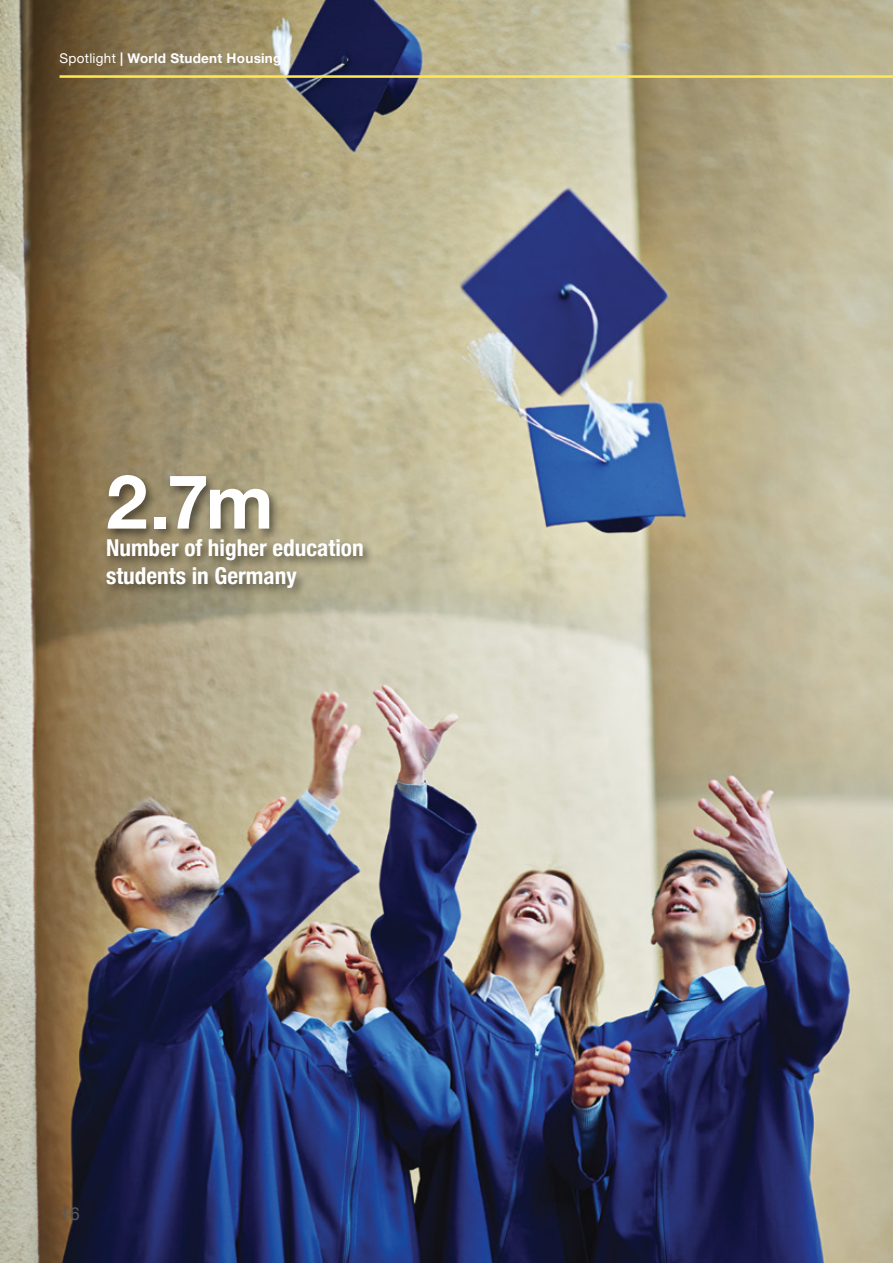
<style>
.page{position:relative;width:893px;height:1263px;background:#fff}
.page>*{position:absolute;margin:0;border:0;box-sizing:border-box;transform-origin:0 0}
.t1{font:700 75px "Helvetica Neue LT Std";color:#fff}
.t2{font:700 condensed 23.25px/27.9px "Helvetica Neue";color:#fff}
.t3{font:18px "Helvetica Neue LT Std";color:#58595b}
.t4{font:700 13.5px "Helvetica Neue LT Std";letter-spacing:.02em;color:#fff}
.s1{font-weight:400}
</style>
<div class="page">
<img style="left:0;top:0;width:893px;height:1263px">
<div style="left:103px;top:471px;width:272px;height:129px;background:#000;opacity:.5"></div>
<hr style="left:60px;top:75px;width:833px;height:3px;background:#ffe850">
<p class="t4" style="left:60px;top:50px;width:223px"><span class="s1">Spotlight</span> | World Student Housing</p>
<h1 class="t1" style="left:106px;top:455px;width:169px">2.7m</h1>
<p class="t2" style="left:106px;top:533px;width:259px">Number of higher education students in Germany</p>
<p class="t3" style="left:60px;top:1203px;width:22px">16</p>
</div>
